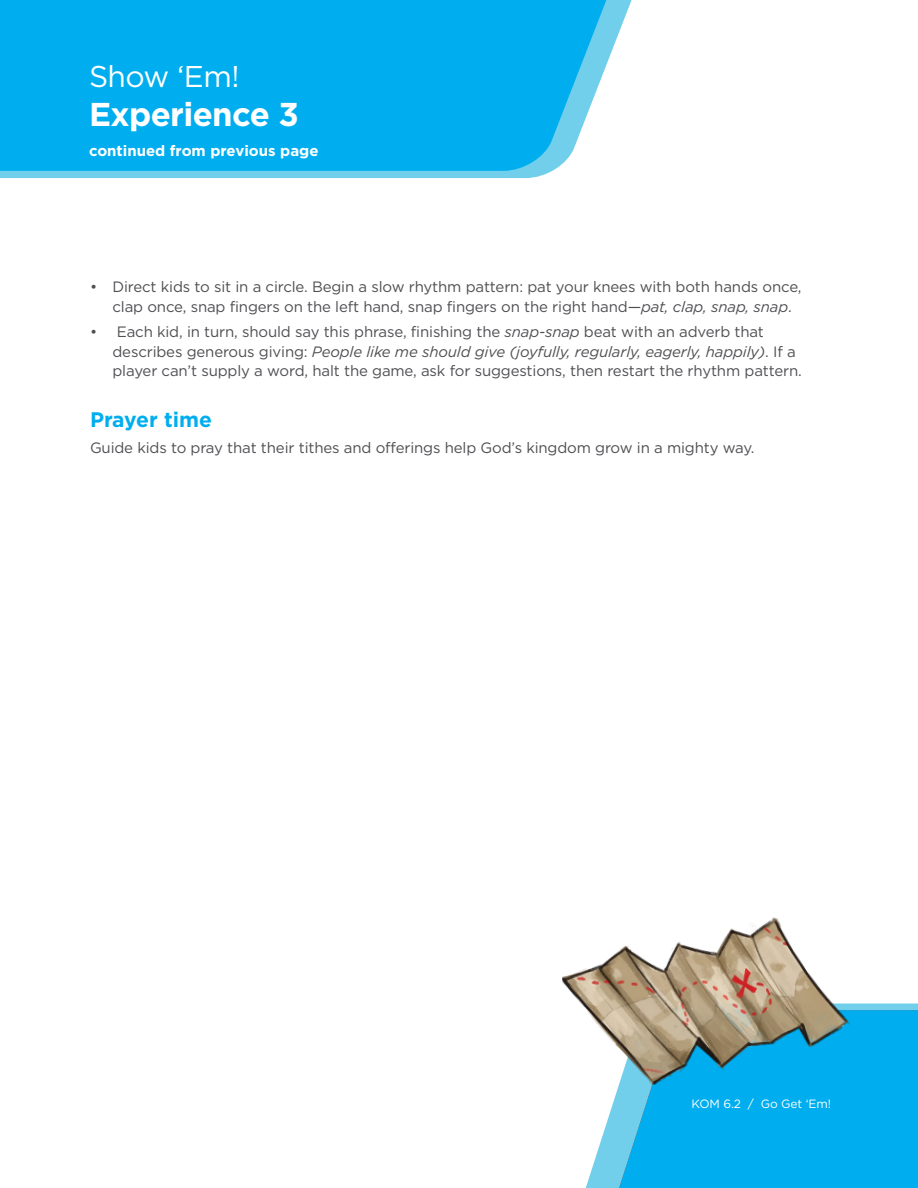
<style>
.page{position:relative;width:918px;height:1188px;background:#fff}
.page>*{position:absolute;margin:0;border:0;box-sizing:border-box;transform-origin:0 0}
.t1{font:700 33px "Gotham HTF";letter-spacing:-.02em;color:#fff}
.t2{font:30px "Gotham HTF";letter-spacing:-.02em;color:#fff}
.t3{font:700 21px "Gotham HTF";color:#00aeef}
.t4{font:15px/19.5px "Gotham HTF";letter-spacing:-.01em;color:#4f4f53}
.t5{font:700 15px "Gotham HTF";color:#fff}
.t6{font:12px "Gotham HTF";letter-spacing:-.01em;color:#fff}
.s1{font-style:italic}
</style>
<div class="page">
<svg style="left:585px;top:1003px;width:333px;height:185px;fill:#71cfeb"></svg>
<div style="left:619px;top:1010px;width:299px;height:178px;background:#00aeef"></div>
<img style="left:562px;top:917px;width:294px;height:173px">
<svg style="left:0;top:0;width:632px;height:178px;fill:#71cfeb"></svg>
<div style="left:0;top:0;width:606px;height:171px;background:#00aeef"></div>
<h2 class="t2" style="left:89px;top:60px;width:152px">Show ‘Em!</h2>
<h1 class="t1" style="left:89px;top:95px;width:212px">Experience 3</h1>
<p class="t5" style="left:89px;top:142px;width:231px">continued from previous page</p>
<p class="t4" style="left:113px;top:277px;width:691px;text-indent:-22px">• Direct kids to sit in a circle. Begin a slow rhythm pattern: pat your knees with both hands once, clap once, snap fingers on the left hand, snap fingers on the right hand—<span class="s1">pat, clap, snap, snap</span>.</p>
<p class="t4" style="left:113px;top:322px;width:691px;text-indent:-22px">• Each kid, in turn, should say this phrase, finishing the <span class="s1">snap-snap</span> beat with an adverb that describes generous giving: <span class="s1">People like me should give (joyfully, regularly, eagerly, happily)</span>. If a player can’t supply a word, halt the game, ask for suggestions, then restart the rhythm pattern.</p>
<h3 class="t3" style="left:90px;top:408px;width:124px">Prayer time</h3>
<p class="t4" style="left:90px;top:437px;width:666px">Guide kids to pray that their tithes and offerings help God’s kingdom grow in a mighty way.</p>
<p class="t6" style="left:692px;top:1097px;width:141px">KOM 6.2 / Go Get ‘Em!</p>
</div>
